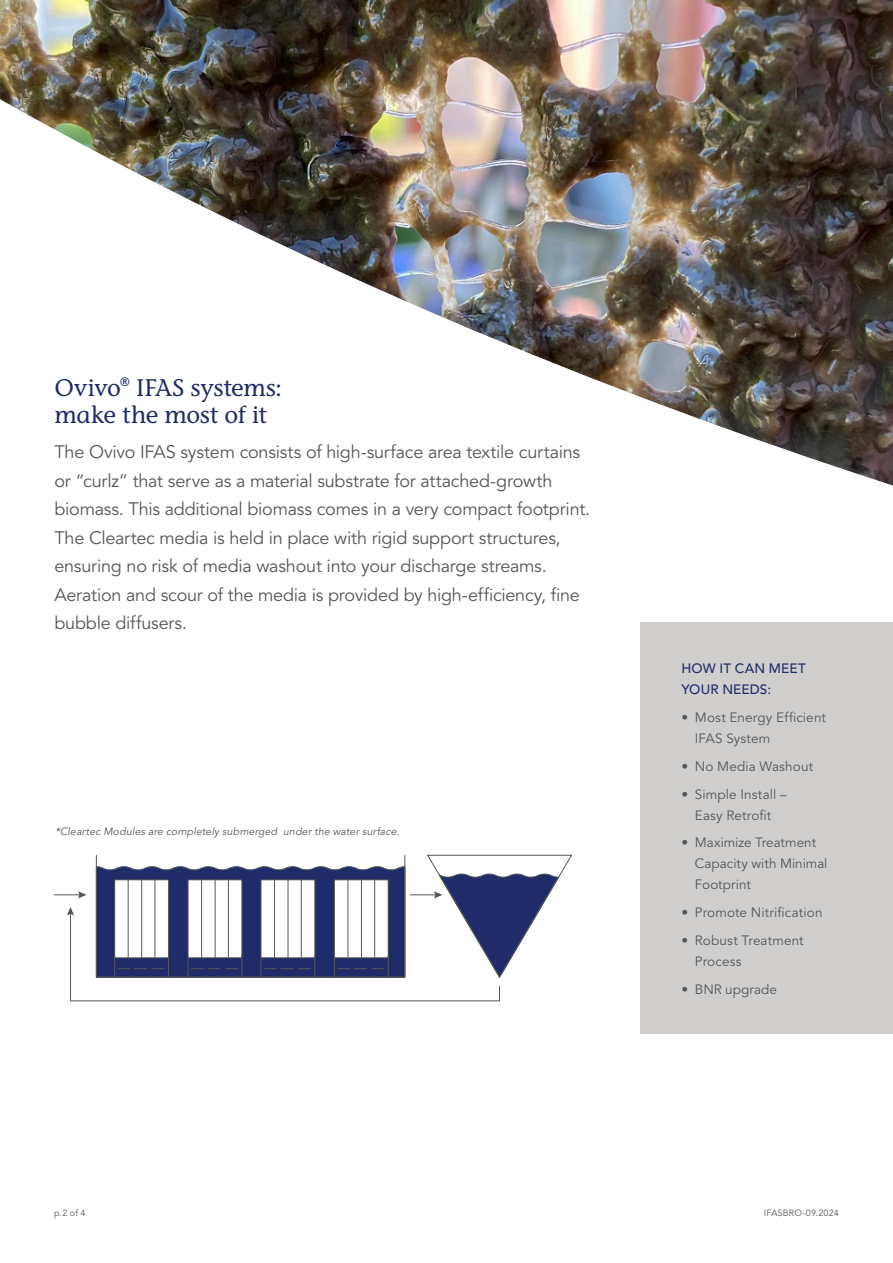
<style>
.page{position:relative;width:893px;height:1263px;background:#fff}
.page>*{position:absolute;margin:0;border:0;box-sizing:border-box;transform-origin:0 0}
.Paragaph_Headline{font:500 24px/27px "Stone Informal ITC Pro";letter-spacing:-.005em;color:#202c69}
.Paragraph_Intro{font:18px/28.5px "Avenir LT Std";letter-spacing:-.015em;color:#54565a}
.t1{font:13.5px/21px "Avenir LT Std";letter-spacing:.005em;color:#54565a}
.Paragraph_TItle{font:500 13.5px/21px "Avenir LT Std";letter-spacing:.01em;color:#202c69}
.Footnote{font:italic 10.5px "Avenir LT Std";letter-spacing:.015em;color:#54565a}
.ProductBRO-mm_yyyy{font:9px "Avenir LT Std";letter-spacing:.02em;color:#54565a}
</style>
<div class="page">
<svg style="left:54px;top:854px;width:518px;height:148px"></svg>
<hr style="left:128px;top:880px;width:1px;height:77px;background:#54565a">
<hr style="left:154px;top:880px;width:1px;height:78px;background:#54565a">
<hr style="left:141px;top:880px;width:1px;height:78px;background:#54565a">
<div style="left:114px;top:879px;width:55px;height:79px;border:1px solid #54565a"></div>
<img style="left:0;top:0;width:893px;height:485px">
<div style="left:641px;top:622px;width:252px;height:412px;background:#d0cfcd"></div>
<p class="Paragaph_Headline" style="left:54px;top:374px;width:229px">Ovivo® IFAS systems: make the most of it</p>
<p class="Paragraph_Intro" style="left:54px;top:438px;width:537px">The Ovivo IFAS system consists of high-surface area textile curtains or “curlz” that serve as a material substrate for attached-growth biomass. This additional biomass comes in a very compact footprint.<br>The Cleartec media is held in place with rigid support structures, ensuring no risk of media washout into your discharge streams.<br>Aeration and scour of the media is provided by high-efficiency, fine bubble diffusers.</p>
<p class="Footnote" style="left:55px;top:825px;width:345px">*Cleartec Modules are completely submerged under the water surface.</p>
<p class="ProductBRO-mm_yyyy" style="left:54px;top:1207px;width:33px">p.2 of 4</p>
<p class="Paragraph_TItle" style="left:681px;top:658px;width:126px">HOW IT CAN MEET<br>YOUR NEEDS:</p>
<p class="t1" style="left:695px;top:707px;width:133px;text-indent:-14px">• Most Energy Efficient<br>IFAS System</p>
<p class="t1" style="left:681px;top:756px;width:133px">• No Media Washout</p>
<p class="t1" style="left:681px;top:784px;width:107px;text-align:center">• Simple Install –<br>Easy Retrofit</p>
<p class="t1" style="left:695px;top:832px;width:134px;text-indent:-14px">• Maximize Treatment<br>Capacity with Minimal<br>Footprint</p>
<p class="t1" style="left:681px;top:902px;width:143px">• Promote Nitrification</p>
<p class="t1" style="left:695px;top:930px;width:110px;text-indent:-14px">• Robust Treatment<br>Process</p>
<p class="t1" style="left:681px;top:979px;width:97px">• BNR upgrade</p>
<p class="ProductBRO-mm_yyyy" style="left:764px;top:1207px;width:76px">IFASBRO-09.2024</p>
</div>
